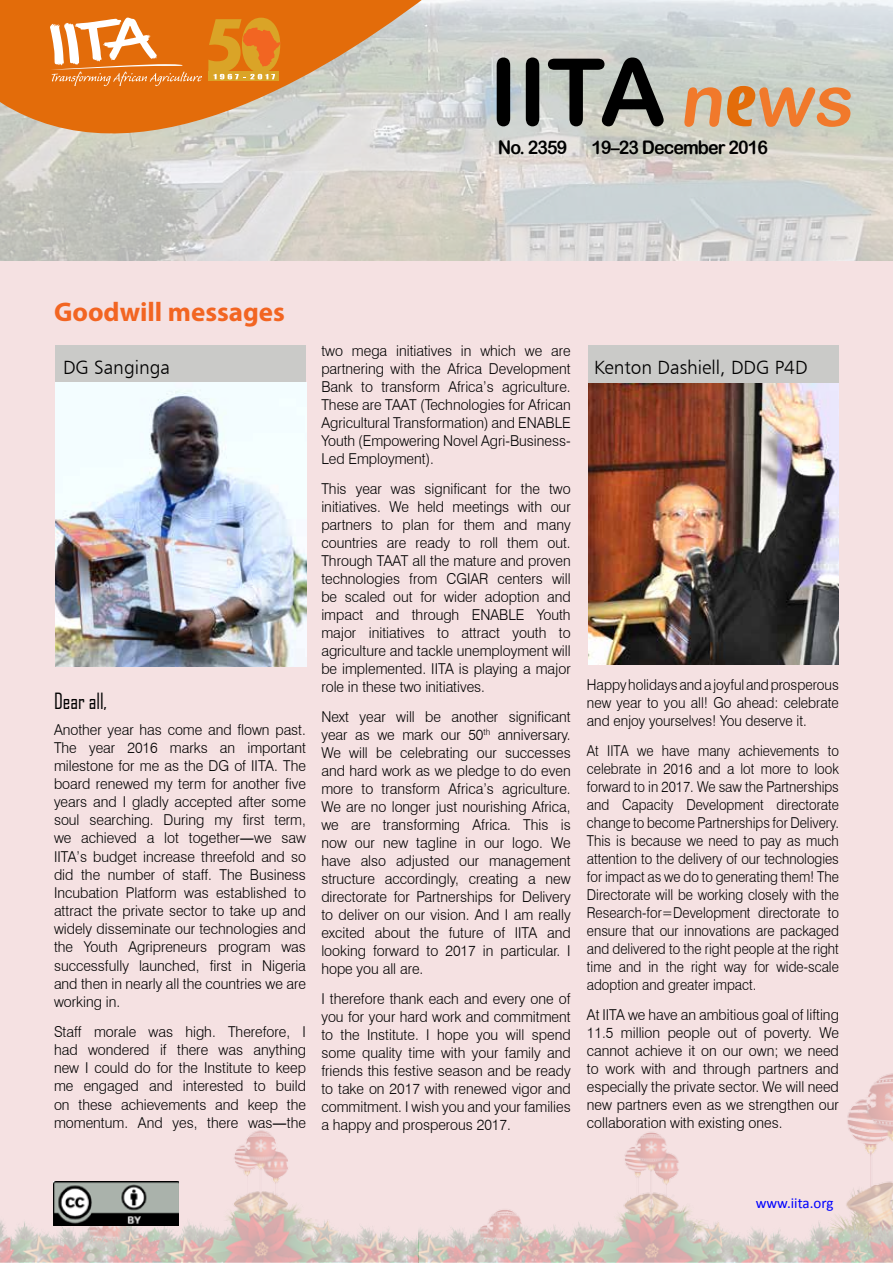
<style>
.page{position:relative;width:893px;height:1263px;background:#fff}
.page>*{position:absolute;margin:0;border:0;box-sizing:border-box;transform-origin:0 0}
.t1{font:93px "Arial Rounded MT Bold";color:#000}
.t2{font:700 27px "Myriad Pro";color:#f26522}
.t3{font:21.45px "Agency FB";color:#000;scale:.95 1}
.t4{font:19.2px "Humanist 777 BT Light B";color:#000}
.t5{font:18.75px "Arial Rounded MT Bold";letter-spacing:-.05em;color:#000;scale:.95 1}
.t6{font:300 15px/18px "Swiss 721 BT";color:#000;text-align:justify;scale:.95 1}
.t7{font:300 15px/18px "Swiss 721 BT";color:#000;text-align:justify;scale:.9 1}
.t8{font:300 15px/18px "Swiss 721 BT";color:#000;text-align:justify;scale:.92 1}
.t9{font:15px "Calibri";color:#00f}
.s1{font-size:72.9px;color:#f1792b}
.s2{font-family:"Gill Sans";font-weight:700;font-stretch:extra-condensed;font-size:64.65px;color:#e36c0a}
.s3{font-family:"Arial";font-weight:400}
</style>
<div class="page">
<div style="left:0;top:261px;width:893px;height:1000px;background:#f5e1e2"></div>
<img style="left:597px;top:0;width:296px;height:260px">
<svg style="left:0;top:0;width:597px;height:388px"></svg>
<svg style="left:50px;top:17px;width:152px;height:69px"></svg>
<svg style="left:208px;top:79px;width:71px;height:2px"></svg>
<svg style="left:208px;top:18px;width:73px;height:61px"></svg>
<img style="left:0;top:1130px;width:418px;height:133px">
<img style="left:418px;top:1073px;width:475px;height:190px">
<img style="left:54px;top:1181px;width:125px;height:44px">
<div style="left:56px;top:345px;width:250px;height:56px;background:#cacac8"></div>
<img style="left:56px;top:383px;width:250px;height:283px">
<div style="left:589px;top:345px;width:250px;height:42px;background:#cacac8"></div>
<img style="left:589px;top:384px;width:250px;height:281px">
<h1 class="t1" style="left:489px;top:37px;width:375px">IITA <span class="s1">n</span><span class="s2">e</span><span class="s1">ws</span></h1>
<h2 class="t2" style="left:54px;top:294px;width:232px">Goodwill messages</h2>
<p class="t5" style="left:498px;top:137px;width:75px">No. 2359</p>
<p class="t5" style="left:591px;top:137px;width:187px">19–23 December 2016</p>
<p class="t6" style="left:321px;top:342px;width:264px">two mega initiatives in which we are partnering with the Africa Development Bank to transform Africa’s agriculture.<br>These are TAAT (Technologies for African Agricultural Transformation) and ENABLE Youth (Empowering Novel Agri-Business-Led Employment).</p>
<p class="t6" style="left:321px;top:480px;width:264px">This year was significant for the two initiatives. We held meetings with our partners to plan for them and many countries are ready to roll them out.<br>Through TAAT all the mature and proven technologies from CGIAR centers will be scaled out for wider adoption and impact and through ENABLE Youth major initiatives to attract youth to agriculture and tackle unemployment will be implemented. IITA is playing a major role in these two initiatives.</p>
<p class="t6" style="left:321px;top:708px;width:264px">Next year will be another significant year as we mark our 50<sup>th</sup> anniversary.<br>We will be celebrating our successes and hard work as we pledge to do even more to transform Africa’s agriculture.<br>We are no longer just nourishing Africa, we are transforming Africa. This is now our new tagline in our logo. We have also adjusted our management structure accordingly, creating a new directorate for Partnerships for Delivery to deliver on our vision. And I am really excited about the future of IITA and looking forward to 2017 in particular. I hope you all are.</p>
<p class="t6" style="left:321px;top:989px;width:264px">I therefore thank each and every one of you for your hard work and commitment to the Institute. I hope you will spend some quality time with your family and friends this festive season and be ready to take on 2017 with renewed vigor and commitment. I wish you and your families a happy and prosperous 2017.</p>
<p class="t4" style="left:63px;top:356px;width:109px">DG Sanginga</p>
<p class="t4" style="left:594px;top:356px;width:215px">Kenton Dashiell, DDG P4D</p>
<p class="t8" style="left:587px;top:676px;width:275px">Happy holidays and a joyful and prosperous new year to you all! Go ahead: celebrate and enjoy yourselves! You deserve it.</p>
<p class="t7" style="left:587px;top:742px;width:282px">At IITA we have many achievements to celebrate in 2016 and a lot more to look forward to in 2017. We saw the Partnerships and Capacity Development directorate change to become Partnerships for Delivery.<br>This is because we need to pay as much attention to the delivery of our technologies for impact as we do to generating them! The Directorate will be working closely with the Research-for=Development directorate to ensure that our innovations are packaged and delivered to the right people at the right time and in the right way for wide-scale adoption and greater impact.</p>
<p class="t6" style="left:587px;top:1006px;width:267px">At IITA we have an ambitious goal of lifting 11.5 million people out of poverty. We cannot achieve it on our own; we need to work with and through partners and especially the private sector. We will need new partners even as we strengthen our collaboration with existing ones.</p>
<h3 class="t3" style="left:54px;top:688px;width:57px">Dear all,</h3>
<p class="t6" style="left:54px;top:720px;width:267px">Another year has come and flown past.<br>The year 2016 marks an important milestone for me as the DG of IITA. The board renewed my term for another five years and I gladly accepted after some soul searching. During my first term, we achieved a lot together<span class="s3">―</span>we saw IITA’s budget increase threefold and so did the number of staff. The Business Incubation Platform was established to attract the private sector to take up and widely disseminate our technologies and the Youth Agripreneurs program was successfully launched, first in Nigeria and then in nearly all the countries we are working in.</p>
<p class="t6" style="left:54px;top:1022px;width:267px">Staff morale was high. Therefore, I had wondered if there was anything new I could do for the Institute to keep me engaged and interested to build on these achievements and keep the momentum. And yes, there was<span class="s3">―</span>the</p>
<p class="t9" style="left:756px;top:1193px;width:79px">www.iita.org</p>
</div>
